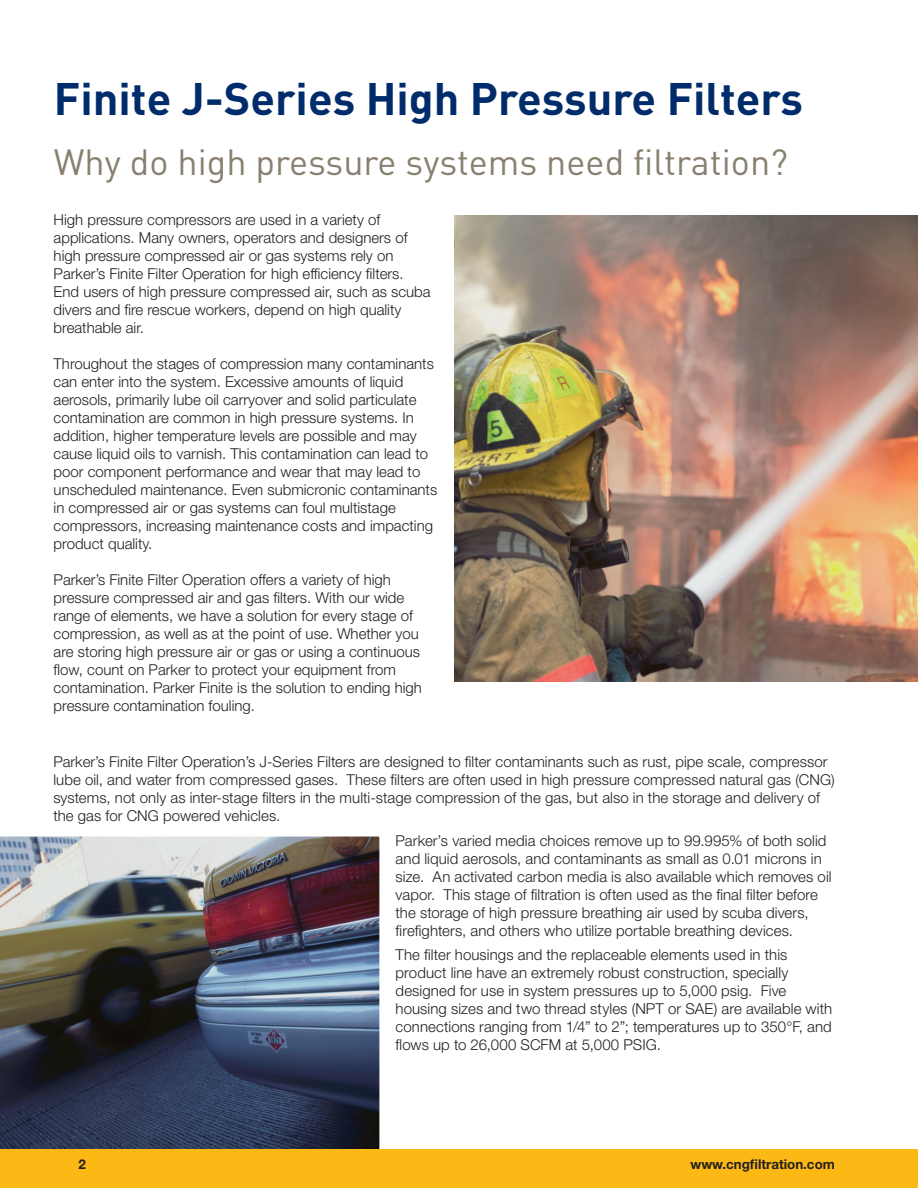
<style>
.page{position:relative;width:918px;height:1188px;background:#fff}
.page>*{position:absolute;margin:0;border:0;box-sizing:border-box;transform-origin:0 0}
.t1{font:700 45px "DINOT";color:#002c6b}
.t2{font:36px "DINOT";color:#887f6f}
.t3{font:300 15px/18px "Helvetica Neue LT Std";color:#231f20}
.t4{font:700 13.5px "Helvetica Neue LT Std";color:#231f20}
</style>
<div class="page">
<img style="left:454px;top:215px;width:464px;height:466px">
<img style="left:0;top:836px;width:380px;height:313px">
<div style="left:0;top:1149px;width:918px;height:39px;background:#fcb814"></div>
<h1 class="t1" style="left:54px;top:68px;width:751px">Finite J-Series High Pressure Filters</h1>
<h2 class="t2" style="left:54px;top:137px;width:736px">Why do high pressure systems need filtration?</h2>
<p class="t3" style="left:54px;top:210px;width:379px">High pressure compressors are used in a variety of applications. Many owners, operators and designers of high pressure compressed air or gas systems rely on Parker’s Finite Filter Operation for high efficiency filters.<br>End users of high pressure compressed air, such as scuba divers and fire rescue workers, depend on high quality breathable air.</p>
<p class="t3" style="left:54px;top:354px;width:385px">Throughout the stages of compression many contaminants can enter into the system. Excessive amounts of liquid aerosols, primarily lube oil carryover and solid particulate contamination are common in high pressure systems. In addition, higher temperature levels are possible and may cause liquid oils to varnish. This contamination can lead to poor component performance and wear that may lead to unscheduled maintenance. Even submicronic contaminants in compressed air or gas systems can foul multistage compressors, increasing maintenance costs and impacting product quality.</p>
<p class="t3" style="left:54px;top:570px;width:370px">Parker’s Finite Filter Operation offers a variety of high pressure compressed air and gas filters. With our wide range of elements, we have a solution for every stage of compression, as well as at the point of use. Whether you are storing high pressure air or gas or using a continuous flow, count on Parker to protect your equipment from contamination. Parker Finite is the solution to ending high pressure contamination fouling.</p>
<p class="t3" style="left:53px;top:752px;width:783px">Parker’s Finite Filter Operation’s J-Series Filters are designed to filter contaminants such as rust, pipe scale, compressor lube oil, and water from compressed gases. These filters are often used in high pressure compressed natural gas (CNG) systems, not only as inter-stage filters in the multi-stage compression of the gas, but also in the storage and delivery of the gas for CNG powered vehicles.</p>
<p class="t3" style="left:396px;top:831px;width:438px">Parker’s varied media choices remove up to 99.995% of both solid and liquid aerosols, and contaminants as small as 0.01 microns in size. An activated carbon media is also available which removes oil vapor. This stage of filtration is often used as the final filter before the storage of high pressure breathing air used by scuba divers, firefighters, and others who utilize portable breathing devices.</p>
<p class="t3" style="left:396px;top:945px;width:438px">The filter housings and the replaceable elements used in this product line have an extremely robust construction, specially designed for use in system pressures up to 5,000 psig. Five housing sizes and two thread styles (NPT or SAE) are available with connections ranging from 1/4” to 2”; temperatures up to 350°F, and flows up to 26,000 SCFM at 5,000 PSIG.</p>
<p class="t4" style="left:79px;top:1156px;width:9px">2</p>
<p class="t4" style="left:690px;top:1156px;width:146px">www.cngfiltration.com</p>
</div>
